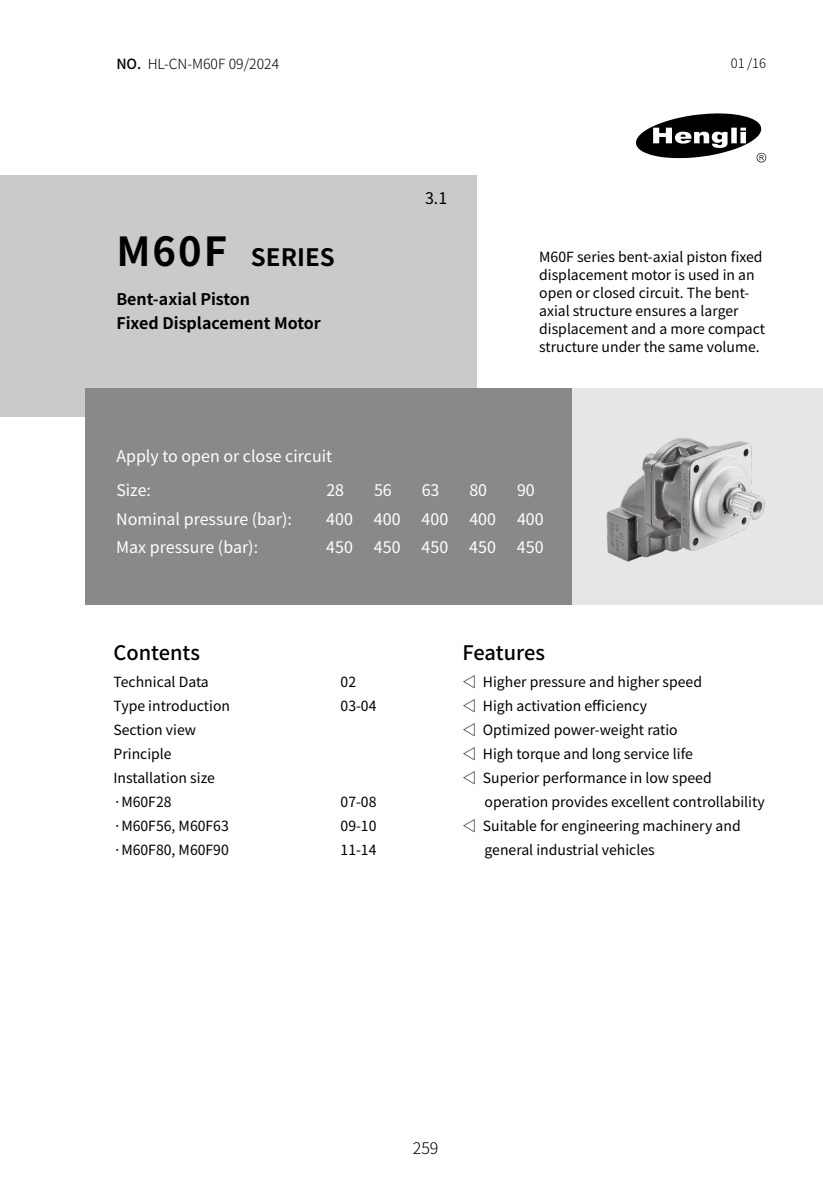
<style>
.page{position:relative;width:823px;height:1191px;background:#fff}
.page>*{position:absolute;margin:0;border:0;box-sizing:border-box;transform-origin:0 0}
.t1{font:700 24px "Noto Sans Hans";color:#000}
.t2{font:500 20px "Noto Sans Hans";color:#000}
.t3{font:16px "Noto Sans Hans";color:#fff}
.t4{font:700 16px/24px "Noto Sans Hans";color:#000}
.t5{font:300 16px "Noto Sans Hans";color:#000}
.t6{font:16px "Noto Sans Hans";color:#000}
.t7{font:14px/18px "Noto Sans Hans";color:#000}
.t8{font:300 14px "Noto Sans Hans";color:#000}
.t9{font:300 13px "Noto Sans Hans";color:#000}
.s1{font-weight:500}
.s2{font-size:40px}
</style>
<div class="page">
<div style="left:0;top:176px;width:476px;height:241px;background:#c9caca"></div>
<div style="left:85px;top:388px;width:527px;height:216px;background:#898989"></div>
<svg style="left:636px;top:113px;width:129px;height:50px"></svg>
<div style="left:572px;top:388px;width:250px;height:216px;background:#e6e6e6"></div>
<img style="left:606px;top:438px;width:159px;height:124px">
<p class="t8" style="left:116px;top:56px;width:164px"><span class="s1">NO.</span> HL-CN-M60F 09/2024</p>
<h1 class="t1" style="left:116px;top:244px;width:220px"><span class="s2">M60F</span> SERIES</h1>
<p class="t4" style="left:116px;top:287px;width:206px">Bent-axial Piston<br>Fixed Displacement Motor</p>
<p class="t3" style="left:116px;top:447px;width:217px">Apply to open or close circuit</p>
<p class="t6" style="left:425px;top:189px;width:24px">3.1</p>
<p class="t9" style="left:730px;top:56px;width:37px">01 /16</p>
<p class="t7" style="left:539px;top:248px;width:227px">M60F series bent-axial piston fixed displacement motor is used in an open or closed circuit. The bent&shy;axial structure ensures a larger displacement and a more compact structure under the same volume.</p>
<p class="t3" style="left:116px;top:481px;width:36px">Size:</p>
<p class="t3" style="left:326px;top:481px;width:19px">28</p>
<p class="t3" style="left:374px;top:481px;width:19px">56</p>
<p class="t3" style="left:421px;top:481px;width:19px">63</p>
<p class="t3" style="left:469px;top:481px;width:19px">80</p>
<p class="t3" style="left:516px;top:481px;width:19px">90</p>
<p class="t3" style="left:116px;top:510px;width:177px">Nominal pressure (bar):</p>
<p class="t3" style="left:326px;top:510px;width:28px">400</p>
<p class="t3" style="left:374px;top:510px;width:28px">400</p>
<p class="t3" style="left:421px;top:510px;width:28px">400</p>
<p class="t3" style="left:469px;top:510px;width:28px">400</p>
<p class="t3" style="left:516px;top:510px;width:28px">400</p>
<p class="t3" style="left:116px;top:538px;width:143px">Max pressure (bar):</p>
<p class="t3" style="left:326px;top:538px;width:28px">450</p>
<p class="t3" style="left:374px;top:538px;width:28px">450</p>
<p class="t3" style="left:421px;top:538px;width:28px">450</p>
<p class="t3" style="left:469px;top:538px;width:28px">450</p>
<p class="t3" style="left:516px;top:538px;width:28px">450</p>
<h2 class="t2" style="left:113px;top:641px;width:88px">Contents</h2>
<h2 class="t2" style="left:462px;top:641px;width:84px">Features</h2>
<p class="t7" style="left:462px;top:673px;width:241px">◁ Higher pressure and higher speed</p>
<p class="t7" style="left:462px;top:697px;width:186px">◁ High activation efficiency</p>
<p class="t7" style="left:462px;top:721px;width:216px">◁ Optimized power-weight ratio</p>
<p class="t7" style="left:462px;top:745px;width:232px">◁ High torque and long service life</p>
<p class="t7" style="left:462px;top:769px;width:250px">◁ Superior performance in low speed</p>
<p class="t7" style="left:484px;top:793px;width:281px">operation provides excellent controllability</p>
<p class="t7" style="left:462px;top:817px;width:279px">◁ Suitable for engineering machinery and</p>
<p class="t7" style="left:484px;top:841px;width:171px">general industrial vehicles</p>
<p class="t7" style="left:113px;top:673px;width:97px">Technical Data</p>
<p class="t7" style="left:340px;top:673px;width:17px">02</p>
<p class="t7" style="left:113px;top:697px;width:118px">Type introduction</p>
<p class="t7" style="left:340px;top:697px;width:37px">03-04</p>
<p class="t7" style="left:113px;top:718px;width:103px;line-height:24px">Section view<br>Principle<br>Installation size ·M60F28</p>
<p class="t7" style="left:340px;top:793px;width:37px">07-08</p>
<p class="t7" style="left:113px;top:817px;width:117px">·M60F56, M60F63</p>
<p class="t7" style="left:340px;top:817px;width:37px">09-10</p>
<p class="t7" style="left:113px;top:841px;width:117px">·M60F80, M60F90</p>
<p class="t7" style="left:340px;top:841px;width:37px">11-14</p>
<p class="t5" style="left:412px;top:1139px;width:27px">259</p>
</div>
